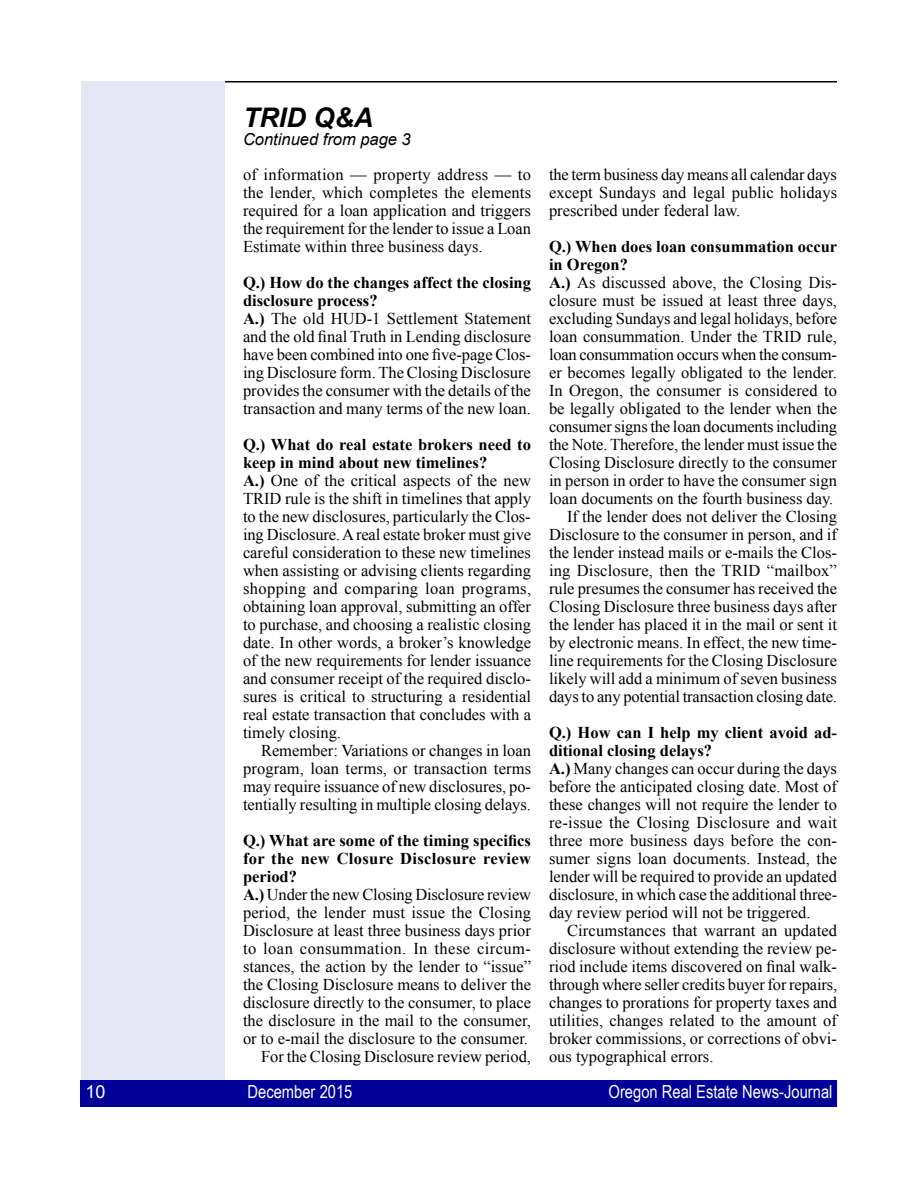
<style>
.page{position:relative;width:918px;height:1188px;background:#fff}
.page>*{position:absolute;margin:0;border:0;box-sizing:border-box;transform-origin:0 0}
.t1{font:italic 700 27px "Arial";color:#000}
.t2{font:18px "Arial Narrow";color:#fff}
.t3{font:18px "Arial";color:#fff}
.t4{font:16.5px/18px "Times New Roman";color:#000;text-align:justify}
.t5{font:700 16.5px "Times New Roman";color:#000}
.t6{font:16.5px "Times New Roman";letter-spacing:.025em;color:#000}
.t7{font:700 16.5px "Times New Roman";letter-spacing:.02em;color:#000}
.t8{font:italic 16.5px "Arial";color:#000}
.s1{font-weight:700}
</style>
<div class="page">
<hr style="left:81px;top:81px;width:756px;height:1px;background:#000">
<div style="left:81px;top:81px;width:144px;height:1026px;background:#e6e6f5"></div>
<div style="left:80px;top:1080px;width:757px;height:27px;background:#009"></div>
<h1 class="t1" style="left:243px;top:99px;width:132px">TRID Q&amp;A</h1>
<p class="t8" style="left:243px;top:128px;width:169px">Continued from page 3</p>
<p class="t4" style="left:243px;top:165px;width:290px">of information — property address — to the lender, which completes the elements required for a loan application and triggers the requirement for the lender to issue a Loan Estimate within three business days.</p>
<p class="t4" style="left:243px;top:273px;width:290px;text-align:left"><span class="s1">Q.) How do the changes affect the closing disclosure process?<br>A.)</span> The old HUD-1 Settlement Statement and the old final Truth in Lending disclosure have been combined into one five-page Clos&shy;ing Disclosure form. The Closing Disclosure provides the consumer with the details of the transaction and many terms of the new loan.</p>
<p class="t4" style="left:243px;top:435px;width:290px;text-align:left"><span class="s1">Q.) What do real estate brokers need to keep in mind about new timelines?<br>A.)</span> One of the critical aspects of the new TRID rule is the shift in timelines that apply to the new disclosures, particularly the Clos&shy;ing Disclosure. A real estate broker must give careful consideration to these new timelines when assisting or advising clients regarding shopping and comparing loan programs, obtaining loan approval, submitting an offer to purchase, and choosing a realistic closing date. In other words, a broker’s knowledge of the new requirements for lender issuance and consumer receipt of the required disclo&shy;sures is critical to structuring a residential real estate transaction that concludes with a timely closing.</p>
<p class="t4" style="left:243px;top:741px;width:290px;text-indent:18px">Remember: Variations or changes in loan program, loan terms, or transaction terms may require issuance of new disclosures, po&shy;tentially resulting in multiple closing delays.</p>
<p class="t5" style="left:243px;top:829px;width:290px">Q.) What are some of the timing specifics</p>
<p class="t7" style="left:243px;top:847px;width:290px">for the new Closure Disclosure review</p>
<p class="t5" style="left:243px;top:865px;width:56px">period?</p>
<p class="t4" style="left:243px;top:885px;width:290px"><span class="s1">A.)</span> Under the new Closing Disclosure review</p>
<p class="t4" style="left:243px;top:903px;width:290px">period, the lender must issue the Closing</p>
<p class="t4" style="left:243px;top:921px;width:290px">Disclosure at least three business days prior</p>
<p class="t6" style="left:243px;top:938px;width:290px">to loan consummation. In these circum-</p>
<p class="t4" style="left:243px;top:957px;width:290px">stances, the action by the lender to “issue”</p>
<p class="t4" style="left:243px;top:975px;width:290px">the Closing Disclosure means to deliver the</p>
<p class="t4" style="left:243px;top:993px;width:290px">disclosure directly to the consumer, to place</p>
<p class="t4" style="left:243px;top:1011px;width:290px">the disclosure in the mail to the consumer,</p>
<p class="t4" style="left:243px;top:1029px;width:287px">or to e-mail the disclosure to the consumer.</p>
<p class="t4" style="left:261px;top:1047px;width:272px">For the Closing Disclosure review period,</p>
<p class="t4" style="left:549px;top:165px;width:290px">the term business day means all calendar days except Sundays and legal public holidays prescribed under federal law.</p>
<p class="t5" style="left:549px;top:235px;width:290px">Q.) When does loan consummation occur</p>
<p class="t5" style="left:549px;top:253px;width:80px">in Oregon?</p>
<p class="t4" style="left:549px;top:273px;width:290px"><span class="s1">A.)</span> As discussed above, the Closing Dis-</p>
<p class="t4" style="left:549px;top:291px;width:289px">closure must be issued at least three days,</p>
<p class="t4" style="left:549px;top:309px;width:290px">excluding Sundays and legal holidays, before</p>
<p class="t4" style="left:549px;top:327px;width:290px">loan consummation. Under the TRID rule,</p>
<p class="t4" style="left:549px;top:345px;width:290px">loan consummation occurs when the consum-</p>
<p class="t4" style="left:549px;top:363px;width:290px">er becomes legally obligated to the lender.</p>
<p class="t4" style="left:549px;top:382px;width:289px">In Oregon, the consumer is considered to</p>
<p class="t4" style="left:549px;top:400px;width:290px">be legally obligated to the lender when the</p>
<p class="t4" style="left:549px;top:418px;width:290px">consumer signs the loan documents including</p>
<p class="t4" style="left:549px;top:436px;width:290px">the Note. Therefore, the lender must issue the</p>
<p class="t4" style="left:549px;top:454px;width:290px">Closing Disclosure directly to the consumer</p>
<p class="t4" style="left:549px;top:472px;width:290px">in person in order to have the consumer sign</p>
<p class="t4" style="left:549px;top:490px;width:286px">loan documents on the fourth business day.</p>
<p class="t4" style="left:567px;top:508px;width:272px">If the lender does not deliver the Closing</p>
<p class="t4" style="left:549px;top:526px;width:289px">Disclosure to the consumer in person, and if</p>
<p class="t4" style="left:549px;top:544px;width:290px">the lender instead mails or e-mails the Clos-</p>
<p class="t4" style="left:549px;top:562px;width:289px">ing Disclosure, then the TRID “mailbox”</p>
<p class="t4" style="left:549px;top:580px;width:290px">rule presumes the consumer has received the</p>
<p class="t4" style="left:549px;top:598px;width:290px">Closing Disclosure three business days after</p>
<p class="t4" style="left:549px;top:616px;width:290px">the lender has placed it in the mail or sent it</p>
<p class="t4" style="left:549px;top:634px;width:290px">by electronic means. In effect, the new time-</p>
<p class="t4" style="left:549px;top:652px;width:290px">line requirements for the Closing Disclosure</p>
<p class="t4" style="left:549px;top:670px;width:289px">likely will add a minimum of seven business</p>
<p class="t4" style="left:549px;top:688px;width:290px">days to any potential transaction closing date.</p>
<p class="t4" style="left:549px;top:724px;width:290px;text-align:left"><span class="s1">Q.) How can I help my client avoid ad&shy;ditional closing delays?<br>A.)</span> Many changes can occur during the days before the anticipated closing date. Most of these changes will not require the lender to re-issue the Closing Disclosure and wait three more business days before the con&shy;sumer signs loan documents. Instead, the lender will be required to provide an updated disclosure, in which case the additional three&shy;day review period will not be triggered.</p>
<p class="t4" style="left:549px;top:922px;width:290px;text-indent:18px">Circumstances that warrant an updated disclosure without extending the review pe&shy;riod include items discovered on final walk&shy;through where seller credits buyer for repairs, changes to prorations for property taxes and utilities, changes related to the amount of broker commissions, or corrections of obvi&shy;ous typographical errors.</p>
<p class="t3" style="left:86px;top:1079px;width:22px">10</p>
<p class="t2" style="left:248px;top:1078px;width:107px">December 2015</p>
<p class="t2" style="left:609px;top:1078px;width:225px">Oregon Real Estate News-Journal</p>
</div>
